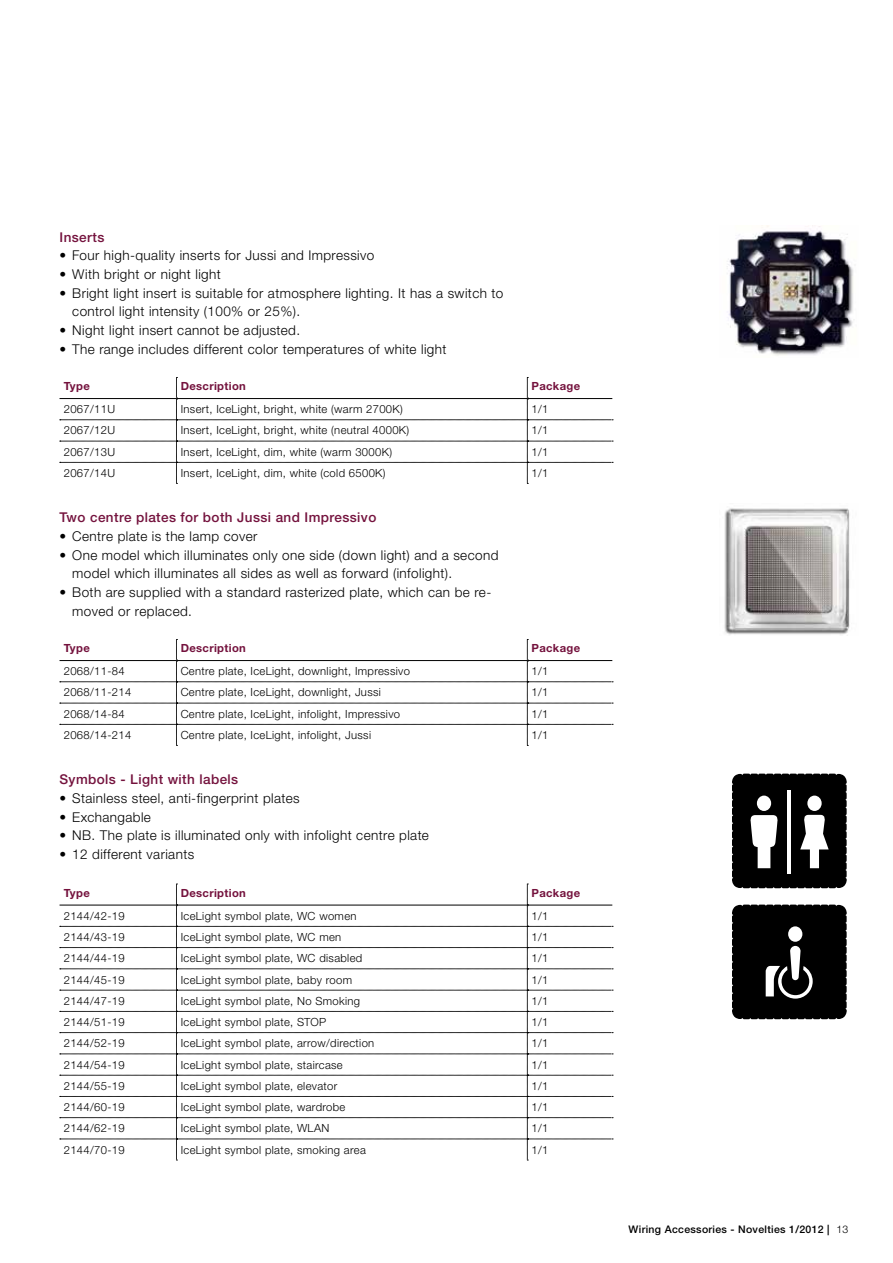
<style>
.page{position:relative;width:893px;height:1263px;background:#fff}
.page>*{position:absolute;margin:0;border:0;box-sizing:border-box;transform-origin:0 0}
.t1{font:300 13.5px/18.8px "Helvetica Neue LTW1 G";letter-spacing:.03em;color:#000}
.t2{font:500 13.5px "Helvetica Neue LTW1 G";letter-spacing:.03em;color:#74123d}
.t3{font:300 11.25px "Helvetica Neue LTW1 G";letter-spacing:.03em;color:#000}
.t4{font:700 11.25px "Helvetica Neue";letter-spacing:.03em;color:#74123d}
.t5{font:500 10.5px "Helvetica Neue LTW1 G";letter-spacing:.03em;color:#000}
.s1{font-weight:300}
</style>
<div class="page">
<img style="left:727px;top:226px;width:126px;height:130px">
<img style="left:724px;top:508px;width:126px;height:127px">
<svg style="left:732px;top:774px;width:115px;height:114px"></svg>
<svg style="left:732px;top:904px;width:115px;height:115px"></svg>
<svg style="left:60px;top:377px;width:553px;height:107px"></svg>
<hr style="left:527px;top:398px;width:85px;height:1px;background:#000">
<svg style="left:60px;top:639px;width:553px;height:107px"></svg>
<hr style="left:527px;top:660px;width:85px;height:1px;background:#000">
<svg style="left:60px;top:884px;width:553px;height:277px"></svg>
<hr style="left:527px;top:905px;width:85px;height:1px;background:#000">
<p class="t2" style="left:60px;top:229px;width:46px">Inserts</p>
<p class="t1" style="left:60px;top:246px;width:316px">• Four high-quality inserts for Jussi and Impressivo</p>
<p class="t1" style="left:60px;top:265px;width:163px">• With bright or night light</p>
<p class="t1" style="left:72px;top:283px;width:432px;text-indent:-13px">• Bright light insert is suitable for atmosphere lighting. It has a switch to control light intensity (100% or 25%).</p>
<p class="t1" style="left:60px;top:321px;width:242px">• Night light insert cannot be adjusted.</p>
<p class="t1" style="left:60px;top:340px;width:388px">• The range includes different color temperatures of white light</p>
<p class="t4" style="left:64px;top:379px;width:28px">Type</p>
<p class="t4" style="left:181px;top:379px;width:67px">Description</p>
<p class="t4" style="left:531px;top:379px;width:50px">Package</p>
<p class="t3" style="left:64px;top:402px;width:53px">2067/11U</p>
<p class="t3" style="left:181px;top:402px;width:224px">Insert, IceLight, bright, white (warm 2700K)</p>
<p class="t3" style="left:531px;top:402px;width:18px">1/1</p>
<p class="t3" style="left:64px;top:424px;width:53px">2067/12U</p>
<p class="t3" style="left:181px;top:424px;width:230px">Insert, IceLight, bright, white (neutral 4000K)</p>
<p class="t3" style="left:531px;top:424px;width:18px">1/1</p>
<p class="t3" style="left:64px;top:445px;width:53px">2067/13U</p>
<p class="t3" style="left:181px;top:445px;width:213px">Insert, IceLight, dim, white (warm 3000K)</p>
<p class="t3" style="left:531px;top:445px;width:18px">1/1</p>
<p class="t3" style="left:64px;top:466px;width:53px">2067/14U</p>
<p class="t3" style="left:181px;top:466px;width:206px">Insert, IceLight, dim, white (cold 6500K)</p>
<p class="t3" style="left:531px;top:466px;width:18px">1/1</p>
<p class="t2" style="left:60px;top:509px;width:318px">Two centre plates for both Jussi and Impressivo</p>
<p class="t1" style="left:60px;top:527px;width:199px">• Centre plate is the lamp cover</p>
<p class="t1" style="left:72px;top:545px;width:428px;text-indent:-13px">• One model which illuminates only one side (down light) and a second model which illuminates all sides as well as forward (infolight).</p>
<p class="t1" style="left:72px;top:583px;width:421px;text-indent:-13px">• Both are supplied with a standard rasterized plate, which can be re&shy;moved or replaced.</p>
<p class="t4" style="left:64px;top:641px;width:28px">Type</p>
<p class="t4" style="left:181px;top:641px;width:67px">Description</p>
<p class="t4" style="left:531px;top:641px;width:50px">Package</p>
<p class="t3" style="left:64px;top:664px;width:62px">2068/11-84</p>
<p class="t3" style="left:181px;top:664px;width:231px">Centre plate, IceLight, downlight, Impressivo</p>
<p class="t3" style="left:531px;top:664px;width:18px">1/1</p>
<p class="t3" style="left:64px;top:686px;width:69px">2068/11-214</p>
<p class="t3" style="left:181px;top:686px;width:202px">Centre plate, IceLight, downlight, Jussi</p>
<p class="t3" style="left:531px;top:686px;width:18px">1/1</p>
<p class="t3" style="left:64px;top:707px;width:62px">2068/14-84</p>
<p class="t3" style="left:181px;top:707px;width:221px">Centre plate, IceLight, infolight, Impressivo</p>
<p class="t3" style="left:531px;top:707px;width:18px">1/1</p>
<p class="t3" style="left:64px;top:728px;width:69px">2068/14-214</p>
<p class="t3" style="left:181px;top:728px;width:192px">Centre plate, IceLight, infolight, Jussi</p>
<p class="t3" style="left:531px;top:728px;width:18px">1/1</p>
<p class="t2" style="left:60px;top:771px;width:180px">Symbols - Light with labels</p>
<p class="t1" style="left:60px;top:789px;width:242px">• Stainless steel, anti-fingerprint plates</p>
<p class="t1" style="left:60px;top:807px;width:93px">• Exchangable</p>
<p class="t1" style="left:60px;top:826px;width:371px">• NB. The plate is illuminated only with infolight centre plate</p>
<p class="t1" style="left:60px;top:845px;width:136px">• 12 different variants</p>
<p class="t4" style="left:64px;top:886px;width:28px">Type</p>
<p class="t4" style="left:181px;top:886px;width:67px">Description</p>
<p class="t4" style="left:531px;top:886px;width:50px">Package</p>
<p class="t3" style="left:64px;top:909px;width:62px">2144/42-19</p>
<p class="t3" style="left:181px;top:909px;width:177px">IceLight symbol plate, WC women</p>
<p class="t3" style="left:531px;top:909px;width:18px">1/1</p>
<p class="t3" style="left:64px;top:930px;width:62px">2144/43-19</p>
<p class="t3" style="left:181px;top:930px;width:162px">IceLight symbol plate, WC men</p>
<p class="t3" style="left:531px;top:930px;width:18px">1/1</p>
<p class="t3" style="left:64px;top:951px;width:62px">2144/44-19</p>
<p class="t3" style="left:181px;top:951px;width:183px">IceLight symbol plate, WC disabled</p>
<p class="t3" style="left:531px;top:951px;width:18px">1/1</p>
<p class="t3" style="left:64px;top:973px;width:62px">2144/45-19</p>
<p class="t3" style="left:181px;top:973px;width:173px">IceLight symbol plate, baby room</p>
<p class="t3" style="left:531px;top:973px;width:18px">1/1</p>
<p class="t3" style="left:64px;top:994px;width:62px">2144/47-19</p>
<p class="t3" style="left:181px;top:994px;width:181px">IceLight symbol plate, No Smoking</p>
<p class="t3" style="left:531px;top:994px;width:18px">1/1</p>
<p class="t3" style="left:64px;top:1015px;width:62px">2144/51-19</p>
<p class="t3" style="left:181px;top:1015px;width:147px">IceLight symbol plate, STOP</p>
<p class="t3" style="left:531px;top:1015px;width:18px">1/1</p>
<p class="t3" style="left:64px;top:1036px;width:62px">2144/52-19</p>
<p class="t3" style="left:181px;top:1036px;width:195px">IceLight symbol plate, arrow/direction</p>
<p class="t3" style="left:531px;top:1036px;width:18px">1/1</p>
<p class="t3" style="left:64px;top:1058px;width:62px">2144/54-19</p>
<p class="t3" style="left:181px;top:1058px;width:164px">IceLight symbol plate, staircase</p>
<p class="t3" style="left:531px;top:1058px;width:18px">1/1</p>
<p class="t3" style="left:64px;top:1079px;width:62px">2144/55-19</p>
<p class="t3" style="left:181px;top:1079px;width:158px">IceLight symbol plate, elevator</p>
<p class="t3" style="left:531px;top:1079px;width:18px">1/1</p>
<p class="t3" style="left:64px;top:1100px;width:62px">2144/60-19</p>
<p class="t3" style="left:181px;top:1100px;width:166px">IceLight symbol plate, wardrobe</p>
<p class="t3" style="left:531px;top:1100px;width:18px">1/1</p>
<p class="t3" style="left:64px;top:1121px;width:62px">2144/62-19</p>
<p class="t3" style="left:181px;top:1121px;width:150px">IceLight symbol plate, WLAN</p>
<p class="t3" style="left:531px;top:1121px;width:18px">1/1</p>
<p class="t3" style="left:64px;top:1143px;width:62px">2144/70-19</p>
<p class="t3" style="left:181px;top:1143px;width:187px">IceLight symbol plate, smoking area</p>
<p class="t3" style="left:531px;top:1143px;width:18px">1/1</p>
<p class="t5" style="left:628px;top:1223px;width:221px">Wiring Accessories - Novelties 1/2012 | <span class="s1">13</span></p>
</div>
